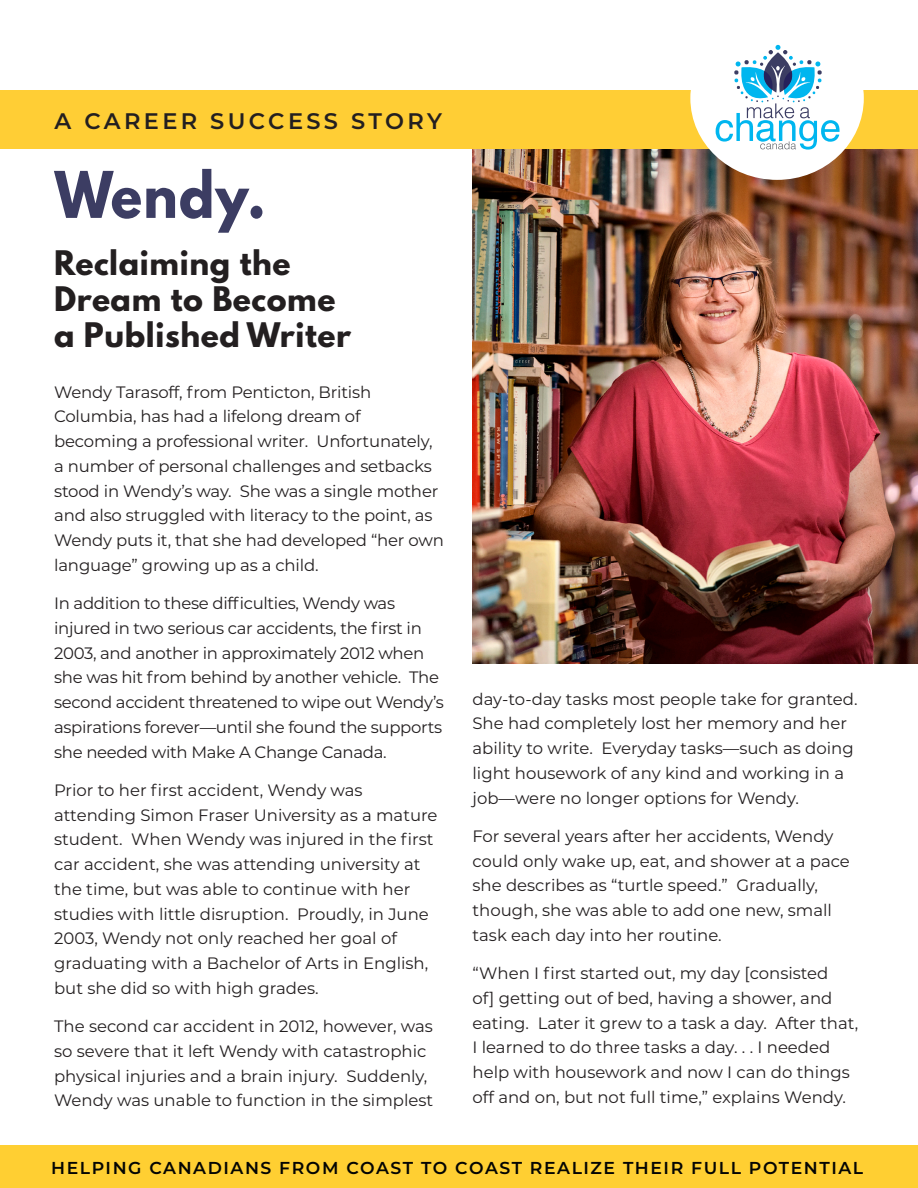
<style>
.page{position:relative;width:918px;height:1188px;background:#fff}
.page>*{position:absolute;margin:0;border:0;box-sizing:border-box;transform-origin:0 0}
.testimonial_name{font:700 57px "League Spartan";letter-spacing:.02em;color:#3c3d63;scale:.91 1}
.MACC_Title{font:700 30px/36px "League Spartan";letter-spacing:.02em;color:#231f20}
.t1{font:600 22.5px "Montserrat";letter-spacing:.15em;color:#231f20}
.t2{font:600 17.25px "Montserrat";letter-spacing:.09em;color:#040503}
.MACC_body_copy{font:16.5px/24.8px "Montserrat";color:#231f20}
.MACC_body_copy-2{font:16.5px/24.8px "Montserrat";letter-spacing:-.02em;color:#231f20}
</style>
<div class="page">
<div style="left:0;top:1145px;width:918px;height:43px;background:#ffcf32"></div>
<img style="left:472px;top:149px;width:446px;height:514px">
<div style="left:0;top:91px;width:918px;height:58px;background:#ffce35"></div>
<div style="left:690px;top:16px;width:174px;height:164px;background:#fff;border-radius:50%"></div>
<svg style="left:716px;top:45px;width:124px;height:105px"></svg>
<p class="t1" style="left:55px;top:105px;width:389px">A CAREER SUCCESS STORY</p>
<p class="testimonial_name" style="left:55px;top:150px;width:233px">Wendy.</p>
<p class="MACC_Title" style="left:54px;top:245px;width:299px">Reclaiming the<br>Dream to Become a Published Writer</p>
<p class="MACC_body_copy" style="left:54px;top:379px;width:391px">Wendy Tarasoff, from Penticton, British Columbia, has had a lifelong dream of becoming a professional writer. Unfortunately, a number of personal challenges and setbacks stood in Wendy’s way. She was a single mother and also struggled with literacy to the point, as Wendy puts it, that she had developed “her own language” growing up as a child.</p>
<p class="MACC_body_copy-2" style="left:54px;top:590px;width:391px">In addition to these difficulties, Wendy was injured in two serious car accidents, the first in 2003, and another in approximately 2012 when she was hit from behind by another vehicle. The second accident threatened to wipe out Wendy’s aspirations forever—until she found the supports she needed with Make A Change Canada.</p>
<p class="MACC_body_copy" style="left:54px;top:777px;width:385px">Prior to her first accident, Wendy was attending Simon Fraser University as a mature student. When Wendy was injured in the first car accident, she was attending university at the time, but was able to continue with her studies with little disruption. Proudly, in June 2003, Wendy not only reached her goal of graduating with a Bachelor of Arts in English, but she did so with high grades.</p>
<p class="MACC_body_copy" style="left:54px;top:1013px;width:381px">The second car accident in 2012, however, was so severe that it left Wendy with catastrophic physical injuries and a brain injury. Suddenly, Wendy was unable to function in the simplest</p>
<p class="MACC_body_copy" style="left:472px;top:686px;width:387px">day-to-day tasks most people take for granted.<br>She had completely lost her memory and her ability to write. Everyday tasks—such as doing light housework of any kind and working in a job—were no longer options for Wendy.</p>
<p class="MACC_body_copy" style="left:472px;top:823px;width:379px">For several years after her accidents, Wendy could only wake up, eat, and shower at a pace she describes as “turtle speed.” Gradually, though, she was able to add one new, small task each day into her routine.</p>
<p class="MACC_body_copy" style="left:472px;top:960px;width:387px">“When I first started out, my day [consisted<br>of] getting out of bed, having a shower, and eating. Later it grew to a task a day. After that, I learned to do three tasks a day. . . I needed help with housework and now I can do things off and on, but not full time,” explains Wendy.</p>
<p class="t2" style="left:51px;top:1156px;width:814px">HELPING CANADIANS FROM COAST TO COAST REALIZE THEIR FULL POTENTIAL</p>
</div>
